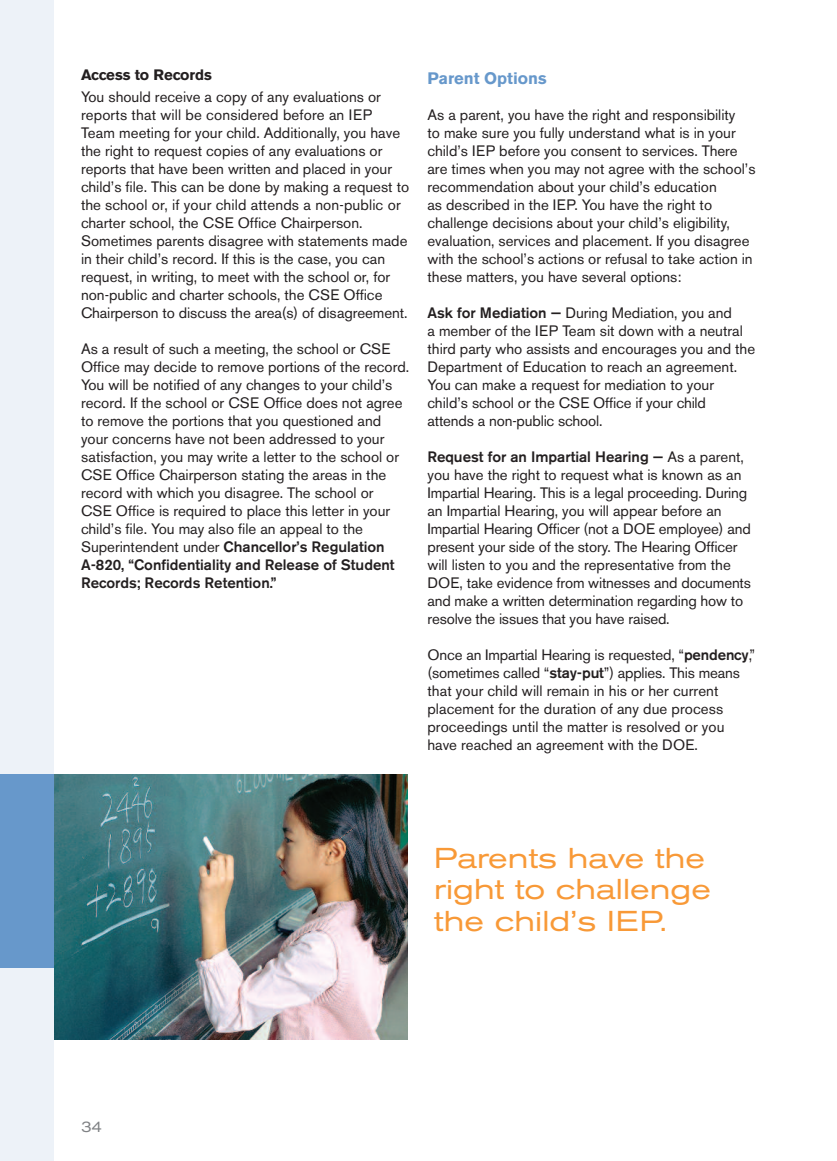
<style>
.page{position:relative;width:837px;height:1161px;background:#fff}
.page>*{position:absolute;margin:0;border:0;box-sizing:border-box;transform-origin:0 0}
.t1{font:expanded 28.5px/31.5px "Akzidenz Grotesk BE";color:#f89937}
.t2{font:700 16.5px "Akzidenz Grotesk BE";color:#6798cb}
.t3{font:15px/18px "Akzidenz Grotesk BE";color:#231f20}
.t4{font:700 15px "Akzidenz Grotesk BE";color:#231f20}
.t5{font:expanded 15px "Akzidenz Grotesk BE";color:#808285}
.s1{font-weight:500}
</style>
<div class="page">
<div style="left:0;top:0;width:54px;height:1161px;background:#edf2f8"></div>
<div style="left:0;top:774px;width:54px;height:194px;background:#6798cb"></div>
<img style="left:54px;top:774px;width:354px;height:266px">
<p class="t4" style="left:81px;top:69px;width:133px">Access to Records</p>
<p class="t3" style="left:81px;top:89px;width:330px">You should receive a copy of any evaluations or reports that will be considered before an IEP Team meeting for your child. Additionally, you have the right to request copies of any evaluations or reports that have been written and placed in your child’s file. This can be done by making a request to the school or, if your child attends a non-public or charter school, the CSE Office Chairperson.<br>Sometimes parents disagree with statements made in their child’s record. If this is the case, you can request, in writing, to meet with the school or, for non-public and charter schools, the CSE Office Chairperson to discuss the area(s) of disagreement.</p>
<p class="t3" style="left:81px;top:341px;width:330px">As a result of such a meeting, the school or CSE Office may decide to remove portions of the record.<br>You will be notified of any changes to your child’s record. If the school or CSE Office does not agree to remove the portions that you questioned and your concerns have not been addressed to your satisfaction, you may write a letter to the school or CSE Office Chairperson stating the areas in the record with which you disagree. The school or<br>CSE Office is required to place this letter in your child’s file. You may also file an appeal to the Superintendent under <span class="s1">Chancellor’s Regulation A-820, “Confidentiality and Release of Student Records; Records Retention.”</span></p>
<p class="t2" style="left:428px;top:72px;width:121px">Parent Options</p>
<p class="t3" style="left:427px;top:107px;width:330px">As a parent, you have the right and responsibility<br>to make sure you fully understand what is in your child’s IEP before you consent to services. There are times when you may not agree with the school’s recommendation about your child’s education<br>as described in the IEP. You have the right to challenge decisions about your child’s eligibility, evaluation, services and placement. If you disagree with the school’s actions or refusal to take action in these matters, you have several options:</p>
<p class="t3" style="left:427px;top:305px;width:329px"><span class="s1">Ask for Mediation —</span> During Mediation, you and<br>a member of the IEP Team sit down with a neutral third party who assists and encourages you and the Department of Education to reach an agreement.<br>You can make a request for mediation to your child’s school or the CSE Office if your child attends a non-public school.</p>
<p class="t3" style="left:427px;top:449px;width:325px"><span class="s1">Request for an Impartial Hearing —</span> As a parent, you have the right to request what is known as an Impartial Hearing. This is a legal proceeding. During an Impartial Hearing, you will appear before an Impartial Hearing Officer (not a DOE employee) and present your side of the story. The Hearing Officer will listen to you and the representative from the DOE, take evidence from witnesses and documents and make a written determination regarding how to resolve the issues that you have raised.</p>
<p class="t3" style="left:427px;top:647px;width:329px">Once an Impartial Hearing is requested, “<span class="s1">pendency</span>,” (sometimes called “<span class="s1">stay-put</span>”) applies. This means that your child will remain in his or her current placement for the duration of any due process proceedings until the matter is resolved or you have reached an agreement with the DOE.</p>
<h1 class="t1" style="left:434px;top:845px;width:278px">Parents have the right to challenge the child’s IEP.</h1>
<p class="t5" style="left:81px;top:1121px;width:23px">34</p>
</div>
